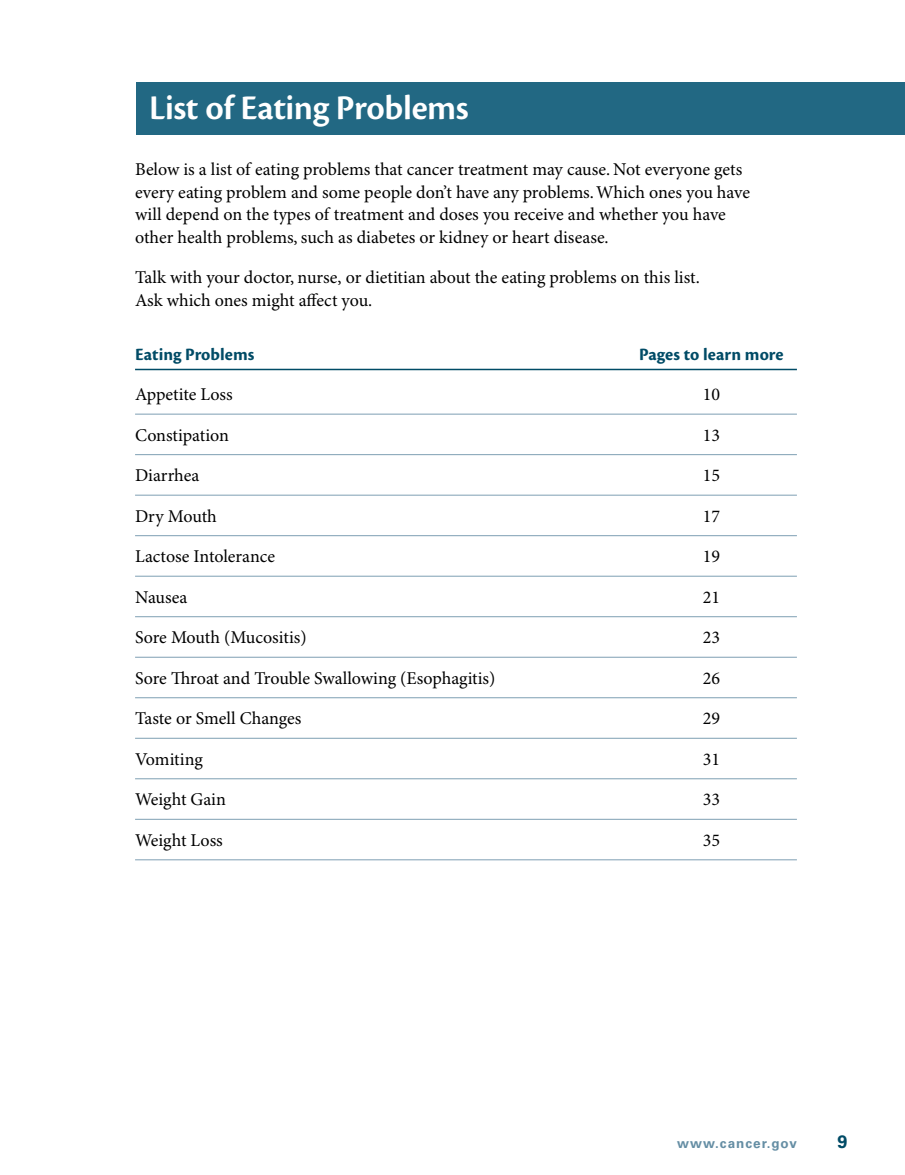
<style>
.page{position:relative;width:905px;height:1175px;background:#fff}
.page>*{position:absolute;margin:0;border:0;box-sizing:border-box;transform-origin:0 0}
.t1{font:600 36px "Cronos Pro";letter-spacing:-.01em;color:#fff}
.text{font:18px/22.5px "Minion Pro";letter-spacing:-.005em;color:#000}
.List_of_Problems{font:18px "Minion Pro";color:#000}
.List_of_Problems_Hea{font:700 18px "Cronos Pro";letter-spacing:.005em;color:#004b66}
.t2{font:700 18px "Univers LT Std";color:#004b66}
.t3{font:700 13.5px "Univers LT Std";letter-spacing:.075em;color:#658ea4}
</style>
<div class="page">
<div style="left:136px;top:82px;width:768px;height:52px;background:#226883"></div>
<hr style="left:135px;top:369px;width:661px;height:1px;background:#004b66">
<hr style="left:135px;top:414px;width:661px;height:1px;background:#7e9fb3">
<hr style="left:135px;top:454px;width:661px;height:1px;background:#7e9fb3">
<hr style="left:135px;top:495px;width:661px;height:1px;background:#7e9fb3">
<hr style="left:135px;top:535px;width:661px;height:1px;background:#7e9fb3">
<hr style="left:135px;top:576px;width:661px;height:1px;background:#7e9fb3">
<hr style="left:135px;top:616px;width:661px;height:1px;background:#7e9fb3">
<hr style="left:135px;top:657px;width:661px;height:1px;background:#7e9fb3">
<hr style="left:135px;top:697px;width:661px;height:1px;background:#7e9fb3">
<hr style="left:135px;top:738px;width:661px;height:1px;background:#7e9fb3">
<hr style="left:135px;top:778px;width:661px;height:1px;background:#7e9fb3">
<hr style="left:135px;top:819px;width:661px;height:1px;background:#7e9fb3">
<hr style="left:135px;top:859px;width:661px;height:1px;background:#7e9fb3">
<h2 class="t1" style="left:149px;top:87px;width:321px">List of Eating Problems</h2>
<p class="text" style="left:135px;top:159px;width:616px">Below is a list of eating problems that cancer treatment may cause. Not everyone gets every eating problem and some people don’t have any problems. Which ones you have will depend on the types of treatment and doses you receive and whether you have other health problems, such as diabetes or kidney or heart disease.</p>
<p class="text" style="left:135px;top:267px;width:566px">Talk with your doctor, nurse, or dietitian about the eating problems on this list.<br>Ask which ones might affect you.</p>
<p class="List_of_Problems_Hea" style="left:135px;top:344px;width:121px">Eating Problems</p>
<p class="List_of_Problems_Hea" style="left:639px;top:344px;width:146px">Pages to learn more</p>
<p class="List_of_Problems" style="left:135px;top:384px;width:99px">Appetite Loss</p>
<p class="List_of_Problems" style="left:702px;top:384px;width:19px">10</p>
<p class="List_of_Problems" style="left:135px;top:424px;width:95px">Constipation</p>
<p class="List_of_Problems" style="left:702px;top:424px;width:19px">13</p>
<p class="List_of_Problems" style="left:135px;top:465px;width:66px">Diarrhea</p>
<p class="List_of_Problems" style="left:702px;top:465px;width:19px">15</p>
<p class="List_of_Problems" style="left:135px;top:505px;width:83px">Dry Mouth</p>
<p class="List_of_Problems" style="left:702px;top:505px;width:19px">17</p>
<p class="List_of_Problems" style="left:135px;top:546px;width:141px">Lactose Intolerance</p>
<p class="List_of_Problems" style="left:702px;top:546px;width:19px">19</p>
<p class="List_of_Problems" style="left:135px;top:586px;width:54px">Nausea</p>
<p class="List_of_Problems" style="left:702px;top:586px;width:19px">21</p>
<p class="List_of_Problems" style="left:135px;top:627px;width:173px">Sore Mouth (Mucositis)</p>
<p class="List_of_Problems" style="left:702px;top:627px;width:19px">23</p>
<p class="List_of_Problems" style="left:135px;top:667px;width:362px">Sore Throat and Trouble Swallowing (Esophagitis)</p>
<p class="List_of_Problems" style="left:702px;top:667px;width:19px">26</p>
<p class="List_of_Problems" style="left:135px;top:708px;width:168px">Taste or Smell Changes</p>
<p class="List_of_Problems" style="left:702px;top:708px;width:19px">29</p>
<p class="List_of_Problems" style="left:135px;top:748px;width:69px">Vomiting</p>
<p class="List_of_Problems" style="left:702px;top:748px;width:19px">31</p>
<p class="List_of_Problems" style="left:135px;top:789px;width:92px">Weight Gain</p>
<p class="List_of_Problems" style="left:702px;top:789px;width:19px">33</p>
<p class="List_of_Problems" style="left:135px;top:829px;width:89px">Weight Loss</p>
<p class="List_of_Problems" style="left:702px;top:829px;width:19px">35</p>
<p class="t3" style="left:677px;top:1135px;width:121px">www.cancer.gov</p>
<p class="t2" style="left:837px;top:1131px;width:12px">9</p>
</div>
